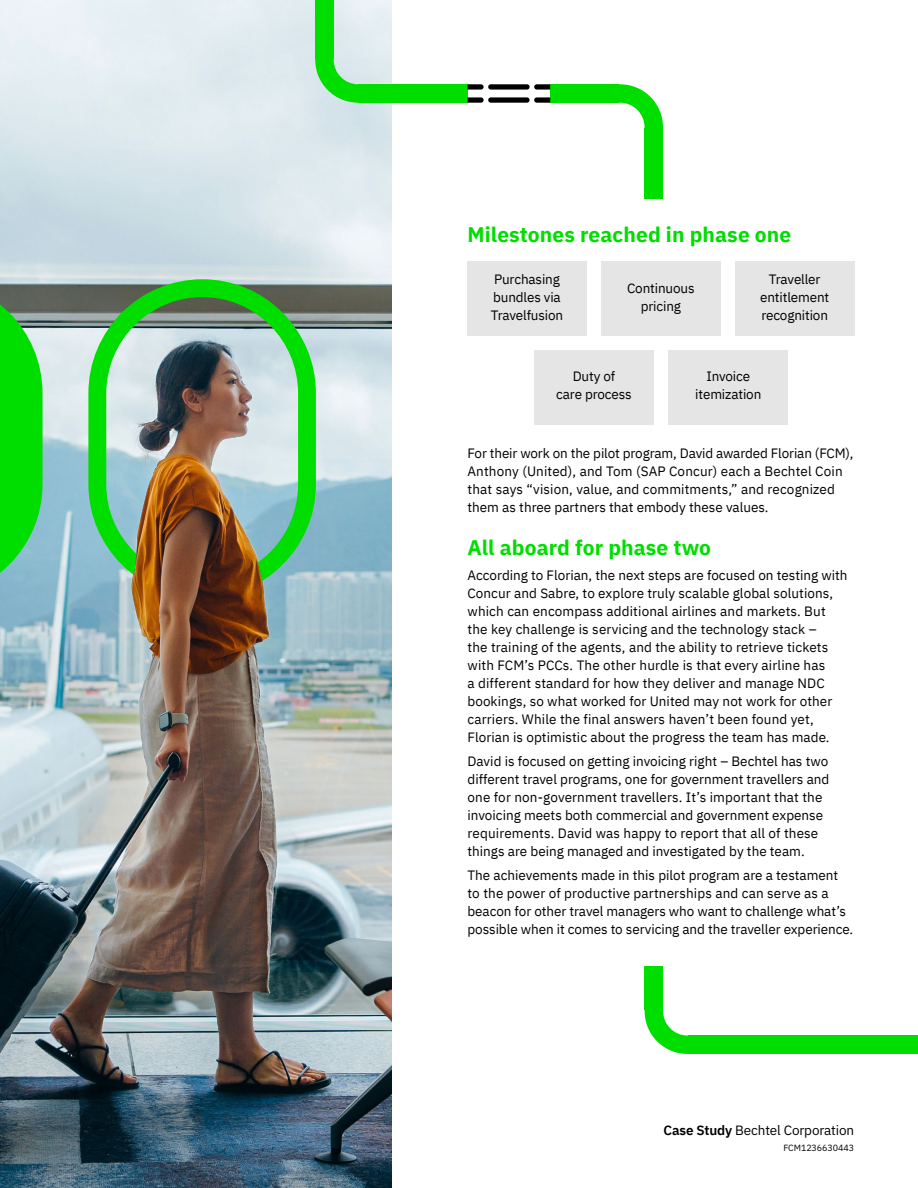
<style>
.page{position:relative;width:918px;height:1188px;background:#fff}
.page>*{position:absolute;margin:0;border:0;box-sizing:border-box;transform-origin:0 0}
.t1{font:700 21px "IBM Plex Sans";letter-spacing:.005em;color:#00de00}
.t2{font:13.5px/18px "IBM Plex Sans";color:#000}
.t3{font:13.5px "IBM Plex Sans";letter-spacing:-.01em;color:#000}
.t4{font:9px "IBM Plex Sans";letter-spacing:-.01em;color:#000}
.s1{font-weight:600}
</style>
<div class="page">
<div style="left:468px;top:262px;width:119px;height:74px;background:#e5e5e5"></div>
<div style="left:601px;top:262px;width:119px;height:74px;background:#e5e5e5"></div>
<div style="left:735px;top:262px;width:119px;height:74px;background:#e5e5e5"></div>
<div style="left:534px;top:350px;width:119px;height:75px;background:#e5e5e5"></div>
<div style="left:668px;top:350px;width:119px;height:75px;background:#e5e5e5"></div>
<img style="left:0;top:0;width:392px;height:1188px">
<div style="left:315px;top:0;width:19px;height:59px;background:#00de00"></div>
<div style="left:645px;top:128px;width:18px;height:71px;background:#00de00"></div>
<div style="left:645px;top:967px;width:18px;height:43px;background:#00de00"></div>
<div style="left:689px;top:1036px;width:229px;height:18px;background:#00de00"></div>
<div style="left:358px;top:84px;width:110px;height:19px;background:#00de00"></div>
<div style="left:550px;top:84px;width:69px;height:19px;background:#00de00"></div>
<svg style="left:315px;top:59px;width:44px;height:44px;background:#67e170"></svg>
<svg style="left:619px;top:84px;width:44px;height:44px"></svg>
<svg style="left:645px;top:1010px;width:44px;height:44px"></svg>
<svg style="left:468px;top:84px;width:82px;height:19px"></svg>
<h1 class="t1" style="left:468px;top:218px;width:325px">Milestones reached in phase one</h1>
<p class="t2" style="left:491px;top:269px;width:74px">Purchasing bundles via<br>Travelfusion</p>
<p class="t2" style="left:627px;top:278px;width:69px;text-align:center">Continuous pricing</p>
<p class="t2" style="left:760px;top:269px;width:71px;text-align:center">Traveller entitlement recognition</p>
<p class="t2" style="left:556px;top:366px;width:77px;text-align:center">Duty of<br>care process</p>
<p class="t2" style="left:695px;top:366px;width:68px;text-align:center">Invoice itemization</p>
<p class="t2" style="left:468px;top:443px;width:388px">For their work on the pilot program, David awarded Florian (FCM), Anthony (United), and Tom (SAP Concur) each a Bechtel Coin that says “vision, value, and commitments,” and recognized them as three partners that embody these values.</p>
<h1 class="t1" style="left:468px;top:531px;width:245px">All aboard for phase two</h1>
<p class="t2" style="left:468px;top:565px;width:382px">According to Florian, the next steps are focused on testing with Concur and Sabre, to explore truly scalable global solutions, which can encompass additional airlines and markets. But the key challenge is servicing and the technology stack –<br>the training of the agents, and the ability to retrieve tickets with FCM’s PCCs. The other hurdle is that every airline has<br>a different standard for how they deliver and manage NDC bookings, so what worked for United may not work for other carriers. While the final answers haven’t been found yet, Florian is optimistic about the progress the team has made.</p>
<p class="t2" style="left:468px;top:751px;width:363px">David is focused on getting invoicing right – Bechtel has two different travel programs, one for government travellers and one for non-government travellers. It’s important that the invoicing meets both commercial and government expense requirements. David was happy to report that all of these things are being managed and investigated by the team.</p>
<p class="t2" style="left:468px;top:865px;width:387px">The achievements made in this pilot program are a testament to the power of productive partnerships and can serve as a beacon for other travel managers who want to challenge what’s possible when it comes to servicing and the traveller experience.</p>
<p class="t3" style="left:664px;top:1120px;width:192px"><span class="s1">Case Study</span> Bechtel Corporation</p>
<p class="t4" style="left:784px;top:1141px;width:72px">FCM1236630443</p>
</div>
